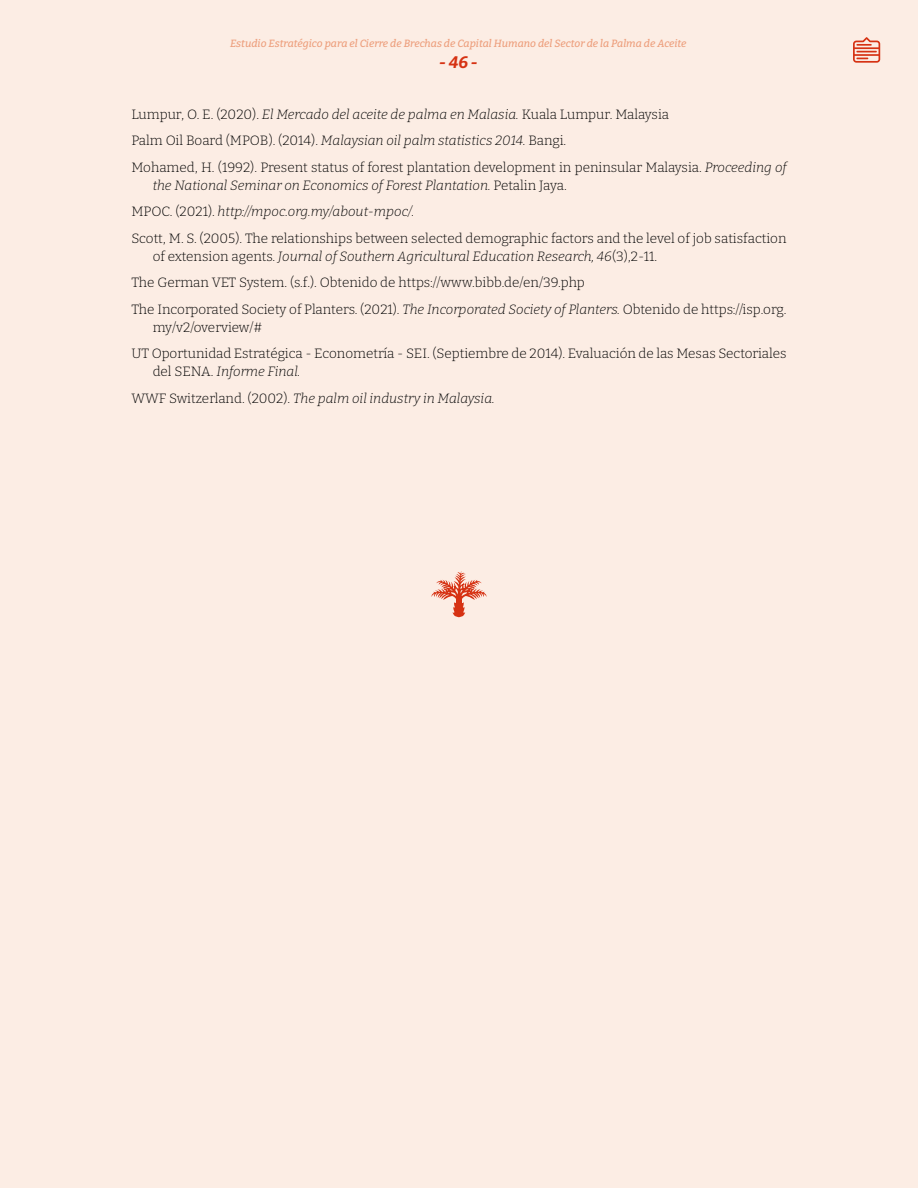
<style>
.page{position:relative;width:918px;height:1188px;background:#fcede4}
.page>*{position:absolute;margin:0;border:0;box-sizing:border-box;transform-origin:0 0}
.t1{font:italic 700 16.5px "Bitter";color:#d63213}
.t2{font:300 13.5px/26.5px "Bitter";color:#000}
.t3{font:italic 300 13.5px/26.5px "Bitter";color:#000}
.t4{font:italic 500 10.5px "Bitter";color:#ed9f7d}
.s1{font-style:italic}
.s2{font-style:normal}
</style>
<div class="page">
<svg style="left:853px;top:37px;width:27px;height:26px"></svg>
<svg style="left:431px;top:571px;width:56px;height:46px"></svg>
<p class="t4" style="left:230px;top:37px;width:458px">Estudio Estratégico para el Cierre de Brechas de Capital Humano del Sector de la Palma de Aceite</p>
<p class="t1" style="left:439px;top:52px;width:40px">- 46 -</p>
<p class="t2" style="left:131px;top:101px;width:657px">Lumpur, O. E. (2020). <span class="s1">El Mercado del aceite de palma en Malasia.</span> Kuala Lumpur. Malaysia<br>Palm Oil Board (MPOB). (2014). <span class="s1">Malaysian oil palm statistics 2014.</span> Bangi.<br>Mohamed, H. (1992). Present status of forest plantation development in peninsular Malaysia. <span class="s1">Proceeding of</span></p>
<p class="t2" style="left:131px;top:172px;width:657px;text-indent:21px"><span class="s1">the National Seminar on Economics of Forest Plantation.</span> Petalin Jaya.<br>MPOC. (2021). <span class="s1">http://mpoc.org.my/about-mpoc/.<br></span>Scott, M. S. (2005). The relationships between selected demographic factors and the level of job satisfaction</p>
<p class="t2" style="left:131px;top:243px;width:657px;text-indent:21px">of extension agents. <span class="s1">Journal of Southern Agricultural Education Research, 46</span>(3),2-11.<br>The German VET System. (s.f.). Obtenido de https://www.bibb.de/en/39.php<br>The Incorporated Society of Planters. (2021). <span class="s1">The Incorporated Society of Planters.</span> Obtenido de https://isp.org.</p>
<p class="t2" style="left:131px;top:314px;width:657px;text-indent:21px">my/v2/overview/#<br>UT Oportunidad Estratégica - Econometría - SEI. (Septiembre de 2014). Evaluación de las Mesas Sectoriales</p>
<p class="t3" style="left:131px;top:358px;width:365px;text-indent:21px"><span class="s2">del SENA.</span> Informe Final.<br><span class="s2">WWF Switzerland. (2002).</span> The palm oil industry in Malaysia.</p>
</div>
